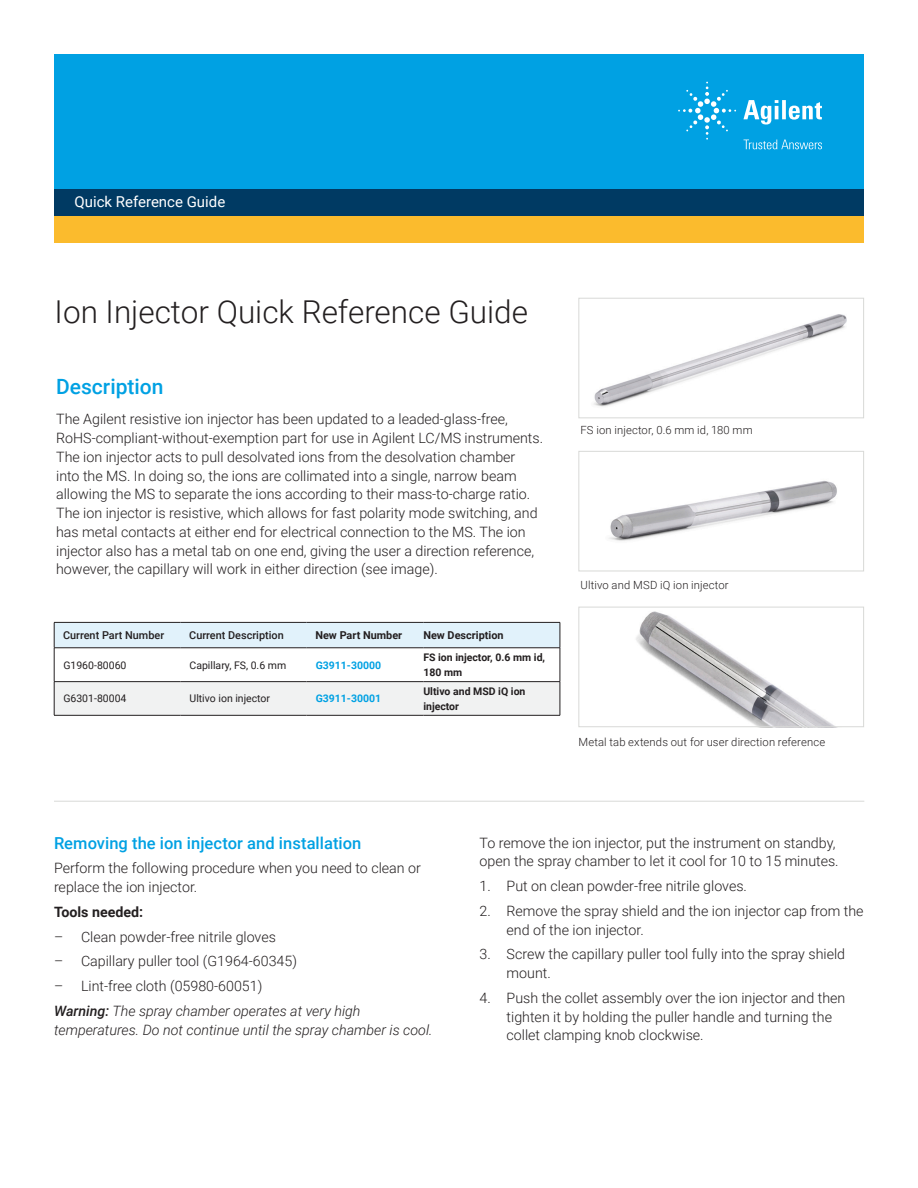
<style>
.page{position:relative;width:918px;height:1188px;background:#fff}
.page>*{position:absolute;margin:0;border:0;box-sizing:border-box;transform-origin:0 0}
.DATA_headline{font:300 31.5px "Roboto";color:#231f20}
.DATA_subhead_large_blue{font:500 21px "Roboto";color:#00a1e3}
.BROCHURE_subhead_blue{font:500 16.5px "Roboto";letter-spacing:.005em;color:#00a1e3}
.DATA_header{font:15px "Roboto";color:#fff}
.DATA_opener_text{font:300 14.25px/18.8px "Roboto";color:#231f20}
.Number_List{font:300 14.25px/18.8px "Roboto";color:#231f20}
.DATA_text_black{font:300 14.25px/18.8px "Roboto";color:#231f20}
.DATA_text_black-2{font:italic 300 14.25px/18.8px "Roboto";color:#231f20}
.DATA_text_black-3{font:700 14.25px "Roboto";color:#231f20}
.DATA_caption{font:300 11.25px "Roboto";letter-spacing:.015em;color:#231f20}
.DATA_table_text_head{font:500 10.8px "Roboto";color:#231f20}
.DATA_table_text_head-2{font:700 10.8px "Roboto";color:#231f20}
.DATA_table_text{font:700 10.5px/15px "Roboto";color:#231f20}
.DATA_table_text-2{font:10.5px "Roboto";color:#231f20}
.DATA_table_text_subhead{font:10.5px "Roboto";color:#231f20}
.DATA_table_text_subhead-2{font:700 10.5px "Roboto";color:#00a1e3}
.DATA_table_text-3{font:700 10.5px "Roboto";color:#00a1e3}
.s1{font-weight:500}
</style>
<div class="page">
<div style="left:54px;top:54px;width:810px;height:135px;background:#00a1e3"></div>
<div style="left:54px;top:216px;width:810px;height:27px;background:#fbbb2d"></div>
<div style="left:54px;top:189px;width:810px;height:27px;background:#003a63"></div>
<div style="left:55px;top:682px;width:505px;height:33px;background:#f1f2f2"></div>
<hr style="left:54px;top:681px;width:126px;height:1px;background:#231f20">
<hr style="left:180px;top:681px;width:127px;height:1px;background:#231f20">
<hr style="left:307px;top:681px;width:116px;height:1px;background:#231f20">
<hr style="left:54px;top:715px;width:126px;height:1px;background:#231f20">
<hr style="left:180px;top:715px;width:127px;height:1px;background:#231f20">
<hr style="left:307px;top:715px;width:116px;height:1px;background:#231f20">
<hr style="left:54px;top:648px;width:126px;height:1px;background:#231f20">
<hr style="left:180px;top:648px;width:127px;height:1px;background:#231f20">
<hr style="left:307px;top:648px;width:116px;height:1px;background:#231f20">
<hr style="left:423px;top:648px;width:137px;height:1px;background:#231f20">
<hr style="left:423px;top:681px;width:137px;height:1px;background:#231f20">
<hr style="left:423px;top:715px;width:137px;height:1px;background:#231f20">
<svg style="left:54px;top:622px;width:507px;height:26px;background:#d4e4ec"></svg>
<hr style="left:54px;top:648px;width:1px;height:33px;background:#231f20">
<hr style="left:560px;top:648px;width:1px;height:33px;background:#231f20">
<hr style="left:54px;top:682px;width:1px;height:33px;background:#231f20">
<hr style="left:560px;top:682px;width:1px;height:33px;background:#231f20">
<img style="left:603px;top:481px;width:240px;height:91px">
<div style="left:578px;top:451px;width:286px;height:120px;border:1px solid #d8d9d7"></div>
<img style="left:581px;top:297px;width:279px;height:122px">
<div style="left:578px;top:298px;width:286px;height:120px;border:1px solid #d8d9d7"></div>
<img style="left:636px;top:611px;width:197px;height:114px">
<div style="left:578px;top:607px;width:286px;height:120px;border:1px solid #d8d9d7"></div>
<hr style="left:54px;top:801px;width:810px;height:1px;background:#d8d9d7">
<svg style="left:743px;top:100px;width:79px;height:25px"></svg>
<svg style="left:678px;top:82px;width:58px;height:58px"></svg>
<svg style="left:744px;top:140px;width:78px;height:9px"></svg>
<p class="DATA_header" style="left:75px;top:191px;width:152px">Quick Reference Guide</p>
<p class="DATA_headline" style="left:55px;top:290px;width:475px">Ion Injector Quick Reference Guide</p>
<p class="DATA_subhead_large_blue" style="left:56px;top:372px;width:109px">Description</p>
<p class="DATA_opener_text" style="left:56px;top:409px;width:488px">The Agilent resistive ion injector has been updated to a leaded-glass-free, RoHS-compliant-without-exemption part for use in Agilent LC/MS instruments.<br>The ion injector acts to pull desolvated ions from the desolvation chamber<br>into the MS. In doing so, the ions are collimated into a single, narrow beam allowing the MS to separate the ions according to their mass-to-charge ratio.<br>The ion injector is resistive, which allows for fast polarity mode switching, and has metal contacts at either end for electrical connection to the MS. The ion injector also has a metal tab on one end, giving the user a direction reference, however, the capillary will work in either direction (see image).</p>
<p class="DATA_table_text_head" style="left:63px;top:628px;width:103px">Current Part Number</p>
<p class="DATA_table_text_head" style="left:189px;top:628px;width:96px">Current Description</p>
<p class="DATA_table_text_head-2" style="left:315px;top:628px;width:88px">New Part Number</p>
<p class="DATA_table_text_head-2" style="left:423px;top:628px;width:82px">New Description</p>
<p class="DATA_table_text-2" style="left:63px;top:658px;width:65px">G1960-80060</p>
<p class="DATA_table_text_subhead" style="left:190px;top:658px;width:98px">Capillary, FS, 0.6 mm</p>
<p class="DATA_table_text_subhead-2" style="left:316px;top:658px;width:67px">G3911-30000</p>
<p class="DATA_table_text" style="left:423px;top:650px;width:123px">FS ion injector, 0.6 mm id,<br>180 mm</p>
<p class="DATA_table_text-2" style="left:63px;top:691px;width:65px">G6301-80004</p>
<p class="DATA_table_text-2" style="left:190px;top:691px;width:82px">Ultivo ion injector</p>
<p class="DATA_table_text-3" style="left:316px;top:691px;width:67px">G3911-30001</p>
<p class="DATA_table_text" style="left:423px;top:683px;width:104px">Ultivo and MSD iQ ion injector</p>
<p class="DATA_caption" style="left:581px;top:423px;width:174px">FS ion injector, 0.6 mm id, 180 mm</p>
<p class="DATA_caption" style="left:581px;top:577px;width:150px">Ultivo and MSD iQ ion injector</p>
<p class="DATA_caption" style="left:578px;top:735px;width:248px">Metal tab extends out for user direction reference</p>
<p class="BROCHURE_subhead_blue" style="left:54px;top:831px;width:309px">Removing the ion injector and installation</p>
<p class="DATA_text_black" style="left:54px;top:859px;width:368px">Perform the following procedure when you need to clean or replace the ion injector.</p>
<p class="DATA_text_black-3" style="left:54px;top:902px;width:91px">Tools needed:</p>
<p class="DATA_opener_text" style="left:54px;top:927px;width:223px">– Clean powder-free nitrile gloves</p>
<p class="DATA_opener_text" style="left:54px;top:952px;width:245px">– Capillary puller tool (G1964-60345)</p>
<p class="DATA_opener_text" style="left:54px;top:976px;width:210px">– Lint-free cloth (05980-60051)</p>
<p class="DATA_text_black-2" style="left:54px;top:1001px;width:380px"><span class="s1">Warning:</span> The spray chamber operates at very high temperatures. Do not continue until the spray chamber is cool.</p>
<p class="DATA_text_black" style="left:480px;top:833px;width:361px">To remove the ion injector, put the instrument on standby, open the spray chamber to let it cool for 10 to 15 minutes.</p>
<p class="Number_List" style="left:480px;top:876px;width:269px">1. Put on clean powder-free nitrile gloves.</p>
<p class="Number_List" style="left:507px;top:901px;width:359px;text-indent:-27px">2. Remove the spray shield and the ion injector cap from the end of the ion injector.</p>
<p class="Number_List" style="left:507px;top:944px;width:340px;text-indent:-27px">3. Screw the capillary puller tool fully into the spray shield mount.</p>
<p class="Number_List" style="left:507px;top:988px;width:340px;text-indent:-27px">4. Push the collet assembly over the ion injector and then tighten it by holding the puller handle and turning the collet clamping knob clockwise.</p>
</div>
